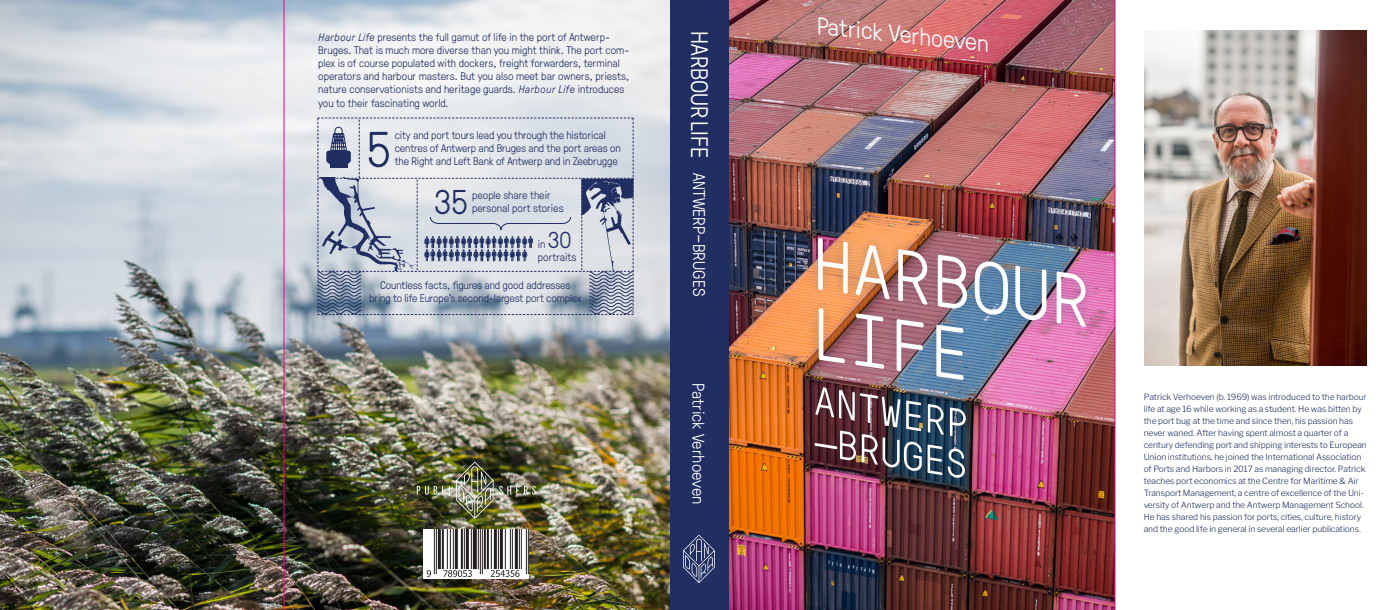
<style>
.page{position:relative;width:1398px;height:610px;background:#fff}
.page>*{position:absolute;margin:0;border:0;box-sizing:border-box;transform-origin:0 0}
.pressura{font:300 50px "GT Pressura";color:#202e61}
.pressura-2{font:300 34.3px "GT Pressura";color:#202e61}
.t1{font:300 24px "GT Pressura";color:#fff}
.pressura-3{font:300 23px "GT Pressura";color:#202e61}
.t2{font:300 17px "GT Pressura";color:#fff}
.pressura-4{font:300 11px/13.2px "GT Pressura";color:#202e61}
.BODY_reg__1{font:300 8.5px/12px "Libre Franklin";letter-spacing:-.01em;color:#202e61}
.s1{font-style:italic}
.s2{font-size:24px}
</style>
<div class="page">
<img style="left:729px;top:0;width:385px;height:609px">
<div style="left:669px;top:0;width:60px;height:609px;background:#202e61"></div>
<img style="left:0;top:0;width:669px;height:609px">
<img style="left:1144px;top:31px;width:223px;height:334px">
<svg style="left:424px;top:529px;width:105px;height:49px"></svg>
<hr style="left:434px;top:529px;width:1px;height:45px;background:#231f20">
<hr style="left:436px;top:529px;width:1px;height:45px;background:#231f20">
<hr style="left:438px;top:529px;width:3px;height:40px;background:#231f20">
<hr style="left:442px;top:529px;width:2px;height:40px;background:#231f20">
<hr style="left:447px;top:529px;width:1px;height:40px;background:#231f20">
<hr style="left:450px;top:529px;width:1px;height:40px;background:#231f20">
<hr style="left:453px;top:529px;width:1px;height:40px;background:#231f20">
<hr style="left:455px;top:529px;width:3px;height:40px;background:#231f20">
<hr style="left:461px;top:529px;width:2px;height:40px;background:#231f20">
<hr style="left:464px;top:529px;width:1px;height:40px;background:#231f20">
<hr style="left:466px;top:529px;width:3px;height:40px;background:#231f20">
<hr style="left:471px;top:529px;width:1px;height:40px;background:#231f20">
<svg style="left:473px;top:529px;width:4px;height:40px"></svg>
<hr style="left:478px;top:529px;width:1px;height:40px;background:#231f20">
<hr style="left:480px;top:529px;width:1px;height:45px;background:#231f20">
<hr style="left:482px;top:529px;width:1px;height:45px;background:#231f20">
<hr style="left:484px;top:529px;width:2px;height:40px;background:#231f20">
<hr style="left:487px;top:529px;width:2px;height:40px;background:#231f20">
<hr style="left:491px;top:529px;width:1px;height:40px;background:#231f20">
<hr style="left:494px;top:529px;width:3px;height:40px;background:#231f20">
<hr style="left:498px;top:529px;width:1px;height:40px;background:#231f20">
<hr style="left:500px;top:529px;width:3px;height:40px;background:#231f20">
<hr style="left:505px;top:529px;width:1px;height:40px;background:#231f20">
<hr style="left:510px;top:529px;width:1px;height:40px;background:#231f20">
<hr style="left:512px;top:529px;width:1px;height:40px;background:#231f20">
<hr style="left:515px;top:529px;width:3px;height:40px;background:#231f20">
<hr style="left:519px;top:529px;width:1px;height:40px;background:#231f20">
<hr style="left:521px;top:529px;width:1px;height:40px;background:#231f20">
<hr style="left:526px;top:529px;width:1px;height:45px;background:#231f20">
<hr style="left:528px;top:529px;width:1px;height:45px;background:#231f20">
<svg style="left:427px;top:570px;width:4px;height:6px"></svg>
<svg style="left:443px;top:570px;width:29px;height:6px"></svg>
<svg style="left:491px;top:570px;width:28px;height:6px"></svg>
<hr style="left:1114px;top:0;width:1px;height:609px;background:#ed028c">
<hr style="left:283px;top:0;width:1px;height:609px;background:#ed028c">
<div style="left:803px;top:376px;width:174px;height:113px;background:#202e61;opacity:.3"></div>
<img style="left:815px;top:391px;width:151px;height:88px">
<div style="left:806px;top:226px;width:292px;height:165px;background:#202e61;opacity:.3"></div>
<img style="left:818px;top:237px;width:268px;height:143px">
<svg style="left:683px;top:534px;width:32px;height:49px"></svg>
<svg style="left:417px;top:485px;width:33px;height:9px"></svg>
<img style="left:456px;top:461px;width:80px;height:57px">
<svg style="left:317px;top:118px;width:317px;height:197px;background:#c2c9d4"></svg>
<p class="pressura-4" style="left:318px;top:29px;width:313px"><span class="s1">Harbour Life</span> presents the full gamut of life in the port of Antwerp-Bruges. That is much more diverse than you might think. The port com&shy;plex is of course populated with dockers, freight forwarders, terminal operators and harbour masters. But you also meet bar owners, priests, nature conservationists and heritage guards. <span class="s1">Harbour Life</span> introduces you to their fascinating world.</p>
<p class="pressura-4" style="left:395px;top:128px;width:227px">city and port tours lead you through the historical centres of Antwerp and Bruges and the port areas on the Right and Left Bank of Antwerp and in Zeebrugge</p>
<p class="pressura" style="left:366px;top:114px;width:26px">5</p>
<p class="pressura-2" style="left:434px;top:177px;width:35px">35</p>
<p class="pressura-4" style="left:472px;top:188px;width:80px">people share their</p>
<p class="pressura-4" style="left:472px;top:201px;width:93px">personal port stories</p>
<p class="pressura-3" style="left:548px;top:223px;width:25px">30</p>
<p class="pressura-4" style="left:538px;top:236px;width:9px">in</p>
<p class="pressura-4" style="left:538px;top:249px;width:40px">portraits</p>
<p class="pressura-4" style="left:380px;top:278px;width:192px">Countless facts, figures and good addresses</p>
<p class="pressura-4" style="left:369px;top:291px;width:214px">bring to life Europe’s second-largest port complex</p>
<p class="t2" style="left:711px;top:31px;width:266px;rotate:90deg"><span class="s2">HARBOUR LIFE</span> ANTWERP–BRUGES</p>
<p class="t1" style="left:820px;top:8px;width:174px;rotate:6deg">Patrick Verhoeven</p>
<p class="t2" style="left:710px;top:383px;width:122px;rotate:90deg">Patrick Verhoeven</p>
<p class="BODY_reg__1" style="left:1144px;top:390px;width:225px">Patrick Verhoeven (b. 1969) was introduced to the harbour life at age 16 while working as a student. He was bitten by the port bug at the time and since then, his passion has never waned. After having spent almost a quarter of a century defending port and shipping interests to European Union institutions, he joined the International Association of Ports and Harbors in 2017 as managing director. Patrick teaches port economics at the Centre for Maritime &amp; Air Transport Management, a centre of excellence of the Uni&shy;versity of Antwerp and the Antwerp Management School.<br>He has shared his passion for ports, cities, culture, history and the good life in general in several earlier publications.</p>
</div>
